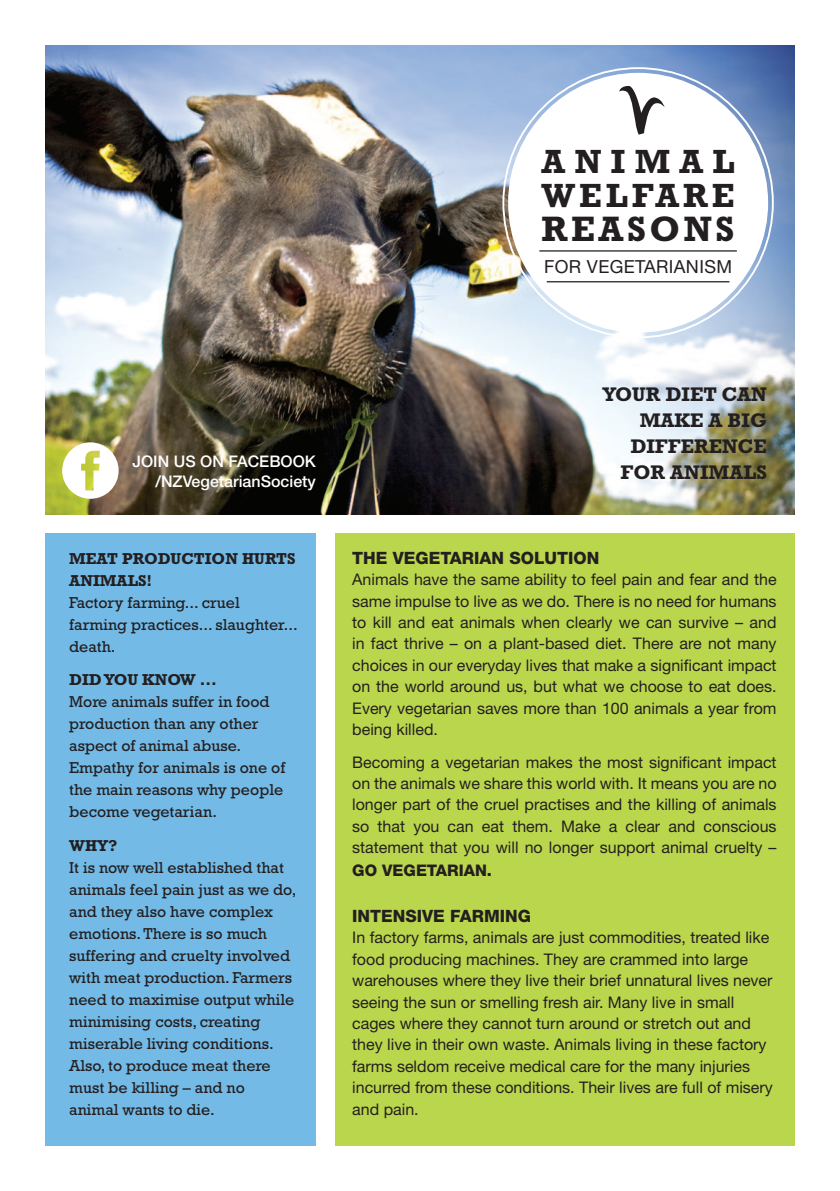
<style>
.page{position:relative;width:840px;height:1191px;background:#fff}
.page>*{position:absolute;margin:0;border:0;box-sizing:border-box;transform-origin:0 0}
.t1{font:700 35.8px "Rockwell";letter-spacing:.095em;color:#231f20}
.t2{font:700 34px/34px "Rockwell";letter-spacing:.115em;color:#231f20}
.t3{font:700 20px/26px "Rockwell";color:#231f20;text-align:right}
.t4{font:18px "Helvetica Neue LT Std";letter-spacing:.02em;color:#231f20}
.t5{font:800 17px "Helvetica Neue LT Std";color:#231f20}
.body{font:16px/21.4px "Helvetica Neue LT Std";color:#231f20;text-align:justify}
.t6{font:16px/22px "Rockwell";color:#231f20}
.t7{font:700 16px/22px "Rockwell";color:#231f20}
.body-2{font:500 16px/20px "Helvetica Neue LT Std";color:#fff;text-align:right}
.body-3{font:800 16px "Helvetica Neue LT Std";color:#231f20}
</style>
<div class="page">
<div style="left:45px;top:533px;width:271px;height:612px;background:#73bae7"></div>
<div style="left:334px;top:533px;width:460px;height:612px;background:#bad64c"></div>
<img style="left:45px;top:45px;width:749px;height:469px">
<div style="left:508px;top:73px;width:259px;height:260px;background:#fff;border-radius:50%"></div>
<hr style="left:539px;top:250px;width:197px;height:1px;background:#231f20">
<hr style="left:546px;top:281px;width:183px;height:1px;background:#231f20">
<svg style="left:619px;top:86px;width:45px;height:49px"></svg>
<svg style="left:62px;top:442px;width:57px;height:57px"></svg>
<p class="t2" style="left:541px;top:144px;width:194px">ANIMAL<br>WELFARE</p>
<p class="t1" style="left:541px;top:208px;width:194px">REASONS</p>
<p class="t4" style="left:544px;top:256px;width:189px">FOR VEGETARIANISM</p>
<p class="body-2" style="left:132px;top:451px;width:185px">JOIN US ON FACEBOOK /NZVegetarianSociety</p>
<p class="t7" style="left:69px;top:547px;width:228px">MEAT PRODUCTION HURTS<br>ANIMALS!</p>
<p class="t6" style="left:69px;top:591px;width:230px">Factory farming... cruel farming practices... slaughter... death.</p>
<p class="t7" style="left:69px;top:668px;width:149px">DID YOU KNOW ...</p>
<p class="t6" style="left:69px;top:691px;width:217px">More animals suffer in food production than any other aspect of animal abuse.<br>Empathy for animals is one of the main reasons why people become vegetarian.</p>
<p class="t7" style="left:69px;top:834px;width:50px">WHY?</p>
<p class="t6" style="left:69px;top:856px;width:228px">It is now well established that animals feel pain just as we do, and they also have complex emotions. There is so much suffering and cruelty involved with meat production. Farmers need to maximise output while minimising costs, creating miserable living conditions.<br>Also, to produce meat there must be killing – and no animal wants to die.</p>
<p class="t3" style="left:602px;top:381px;width:166px">YOUR DIET CAN<br>MAKE A BIG<br>DIFFERENCE<br>FOR ANIMALS</p>
<p class="t5" style="left:352px;top:547px;width:248px">THE VEGETARIAN SOLUTION</p>
<p class="body" style="left:352px;top:568px;width:425px">Animals have the same ability to feel pain and fear and the same impulse to live as we do. There is no need for humans to kill and eat animals when clearly we can survive – and in fact thrive – on a plant-based diet. There are not many choices in our everyday lives that make a significant impact on the world around us, but what we choose to eat does.<br>Every vegetarian saves more than 100 animals a year from being killed.</p>
<p class="body" style="left:352px;top:751px;width:425px">Becoming a vegetarian makes the most significant impact on the animals we share this world with. It means you are no longer part of the cruel practises and the killing of animals so that you can eat them. Make a clear and conscious statement that you will no longer support animal cruelty –</p>
<p class="body-3" style="left:352px;top:861px;width:141px">GO VEGETARIAN.</p>
<p class="t5" style="left:352px;top:905px;width:180px">INTENSIVE FARMING</p>
<p class="body" style="left:352px;top:926px;width:422px;text-align:left">In factory farms, animals are just commodities, treated like food producing machines. They are crammed into large warehouses where they live their brief unnatural lives never seeing the sun or smelling fresh air. Many live in small cages where they cannot turn around or stretch out and they live in their own waste. Animals living in these factory farms seldom receive medical care for the many injuries incurred from these conditions. Their lives are full of misery and pain.</p>
</div>
